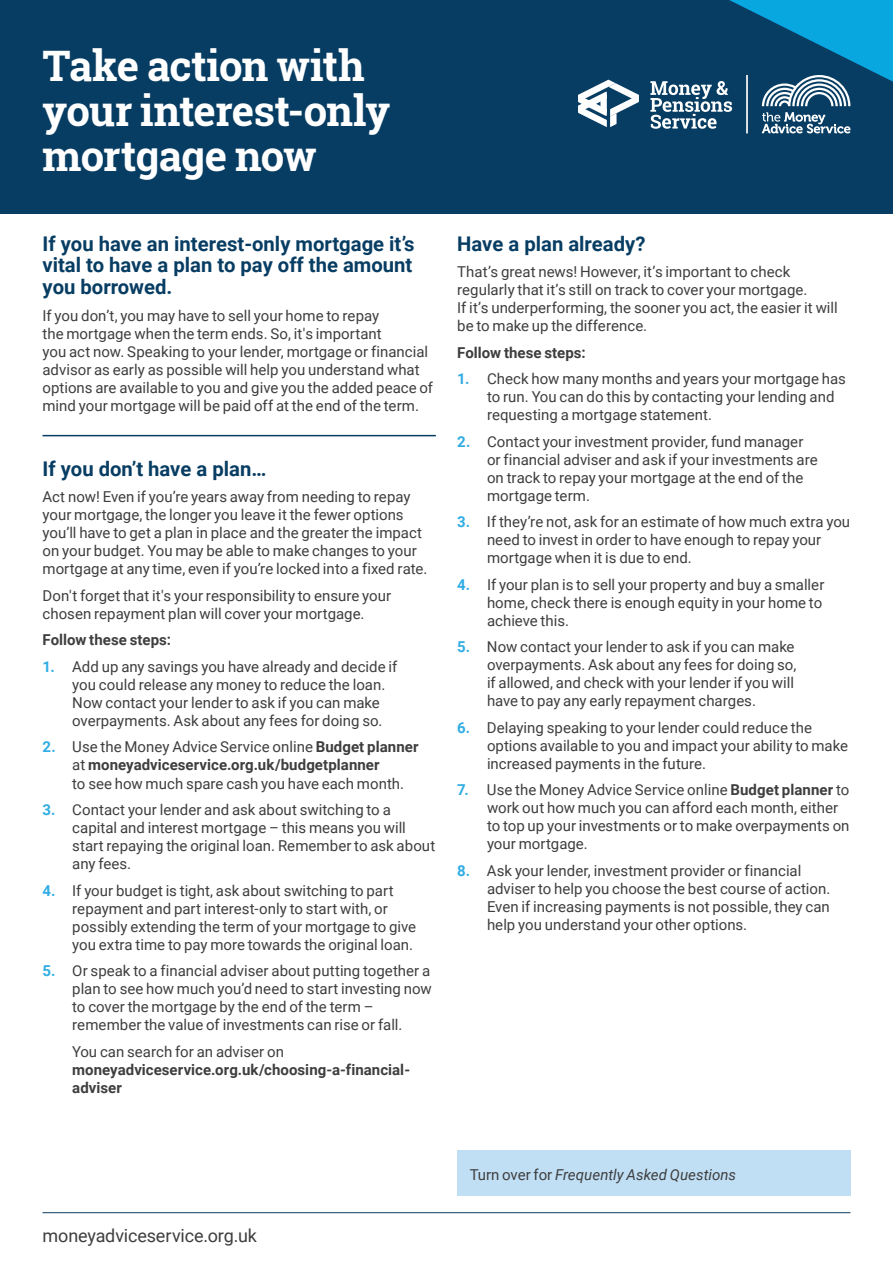
<style>
.page{position:relative;width:893px;height:1263px;background:#fff}
.page>*{position:absolute;margin:0;border:0;box-sizing:border-box;transform-origin:0 0}
.Cover_Heading_copy{font:700 42px/45px "Roboto Slab";letter-spacing:-.02em;color:#fff}
.SubHead_01_Roboto_B{font:700 20.25px/21.8px "Roboto";color:#083d63;text-align:justify}
._12_12{font:18px "Roboto";letter-spacing:-.005em;color:#3e3e3f}
.Body_02_Roboto_10_1{font:15px/18px "Roboto";color:#3e3e3f}
.Body_02_Roboto_10_1-2{font:700 15px/18px "Roboto";color:#3e3e3f}
.TableBody_01_Robot{font:italic 15px "Roboto";color:#3e3e3f}
.s1{font-weight:700;color:#30ade3}
.s2{font-weight:700}
.s3{font-weight:400}
.s4{font-style:normal}
</style>
<div class="page">
<hr style="left:43px;top:435px;width:393px;height:1px;background:#083d63">
<div style="left:457px;top:1150px;width:393px;height:45px;background:#c0dff4"></div>
<hr style="left:43px;top:1212px;width:807px;height:1px;background:#083d63">
<div style="left:0;top:0;width:893px;height:214px;background:#083d63"></div>
<svg style="left:650px;top:0;width:243px;height:133px"></svg>
<svg style="left:578px;top:80px;width:61px;height:47px"></svg>
<p class="Cover_Heading_copy" style="left:43px;top:43px;width:349px">Take action with your interest-only mortgage now</p>
<p class="SubHead_01_Roboto_B" style="left:43px;top:232px;width:373px">If you have an interest-only mortgage it’s vital to have a plan to pay off the amount you borrowed.</p>
<p class="Body_02_Roboto_10_1" style="left:43px;top:306px;width:392px">If you don’t, you may have to sell your home to repay<br>the mortgage when the term ends. So, it's important<br>you act now. Speaking to your lender, mortgage or financial advisor as early as possible will help you understand what options are available to you and give you the added peace of mind your mortgage will be paid off at the end of the term.</p>
<p class="SubHead_01_Roboto_B" style="left:43px;top:457px;width:225px">If you don’t have a plan…</p>
<p class="Body_02_Roboto_10_1" style="left:43px;top:487px;width:386px">Act now! Even if you’re years away from needing to repay your mortgage, the longer you leave it the fewer options you’ll have to get a plan in place and the greater the impact on your budget. You may be able to make changes to your mortgage at any time, even if you’re locked into a fixed rate.</p>
<p class="Body_02_Roboto_10_1" style="left:43px;top:586px;width:350px">Don't forget that it's your responsibility to ensure your chosen repayment plan will cover your mortgage.</p>
<p class="Body_02_Roboto_10_1-2" style="left:43px;top:631px;width:130px">Follow these steps:</p>
<p class="Body_02_Roboto_10_1" style="left:72px;top:657px;width:326px;text-indent:-30px"><span class="s1">1.</span> Add up any savings you have already and decide if you could release any money to reduce the loan.<br>Now contact your lender to ask if you can make overpayments. Ask about any fees for doing so.</p>
<p class="Body_02_Roboto_10_1" style="left:72px;top:738px;width:348px;text-indent:-30px"><span class="s1">2.</span> Use the Money Advice Service online <span class="s2">Budget planner </span>at <span class="s2">moneyadviceservice.org.uk/budgetplanner<br></span>to see how much spare cash you have each month.</p>
<p class="Body_02_Roboto_10_1" style="left:72px;top:800px;width:364px;text-indent:-30px"><span class="s1">3.</span> Contact your lender and ask about switching to a capital and interest mortgage – this means you will start repaying the original loan. Remember to ask about any fees.</p>
<p class="Body_02_Roboto_10_1" style="left:72px;top:881px;width:345px;text-indent:-30px"><span class="s1">4.</span> If your budget is tight, ask about switching to part repayment and part interest-only to start with, or possibly extending the term of your mortgage to give you extra time to pay more towards the original loan.</p>
<p class="Body_02_Roboto_10_1" style="left:72px;top:961px;width:361px;text-indent:-30px"><span class="s1">5.</span> Or speak to a financial adviser about putting together a plan to see how much you’d need to start investing now to cover the mortgage by the end of the term – remember the value of investments can rise or fall.</p>
<p class="Body_02_Roboto_10_1-2" style="left:72px;top:1042px;width:339px"><span class="s3">You can search for an adviser on </span>moneyadviceservice.org.uk/choosing-a-financial&shy;adviser</p>
<p class="SubHead_01_Roboto_B" style="left:457px;top:232px;width:190px">Have a plan already?</p>
<p class="Body_02_Roboto_10_1" style="left:457px;top:262px;width:382px">That’s great news! However, it’s important to check regularly that it’s still on track to cover your mortgage.<br>If it’s underperforming, the sooner you act, the easier it will be to make up the difference.</p>
<p class="Body_02_Roboto_10_1-2" style="left:457px;top:343px;width:130px">Follow these steps:</p>
<p class="Body_02_Roboto_10_1" style="left:487px;top:369px;width:360px;text-indent:-30px"><span class="s1">1.</span> Check how many months and years your mortgage has to run. You can do this by contacting your lending and requesting a mortgage statement.</p>
<p class="Body_02_Roboto_10_1" style="left:487px;top:432px;width:332px;text-indent:-30px"><span class="s1">2.</span> Contact your investment provider, fund manager or financial adviser and ask if your investments are on track to repay your mortgage at the end of the mortgage term.</p>
<p class="Body_02_Roboto_10_1" style="left:487px;top:512px;width:365px;text-indent:-30px"><span class="s1">3.</span> If they’re not, ask for an estimate of how much extra you need to invest in order to have enough to repay your mortgage when it is due to end.</p>
<p class="Body_02_Roboto_10_1" style="left:487px;top:575px;width:339px;text-indent:-30px"><span class="s1">4.</span> If your plan is to sell your property and buy a smaller home, check there is enough equity in your home to achieve this.</p>
<p class="Body_02_Roboto_10_1" style="left:487px;top:637px;width:311px;text-indent:-30px"><span class="s1">5.</span> Now contact your lender to ask if you can make overpayments. Ask about any fees for doing so, if allowed, and check with your lender if you will have to pay any early repayment charges.</p>
<p class="Body_02_Roboto_10_1" style="left:487px;top:718px;width:363px;text-indent:-30px"><span class="s1">6.</span> Delaying speaking to your lender could reduce the options available to you and impact your ability to make increased payments in the future.</p>
<p class="Body_02_Roboto_10_1" style="left:487px;top:780px;width:364px;text-indent:-30px"><span class="s1">7.</span> Use the Money Advice Service online <span class="s2">Budget planner</span> to work out how much you can afford each month, either to top up your investments or to make overpayments on your mortgage.</p>
<p class="Body_02_Roboto_10_1" style="left:487px;top:861px;width:345px;text-indent:-30px"><span class="s1">8.</span> Ask your lender, investment provider or financial adviser to help you choose the best course of action.<br>Even if increasing payments is not possible, they can help you understand your other options.</p>
<p class="_12_12" style="left:43px;top:1223px;width:216px">moneyadviceservice.org.uk</p>
<p class="TableBody_01_Robot" style="left:470px;top:1164px;width:268px"><span class="s4">Turn over for</span> Frequently Asked Questions</p>
</div>
